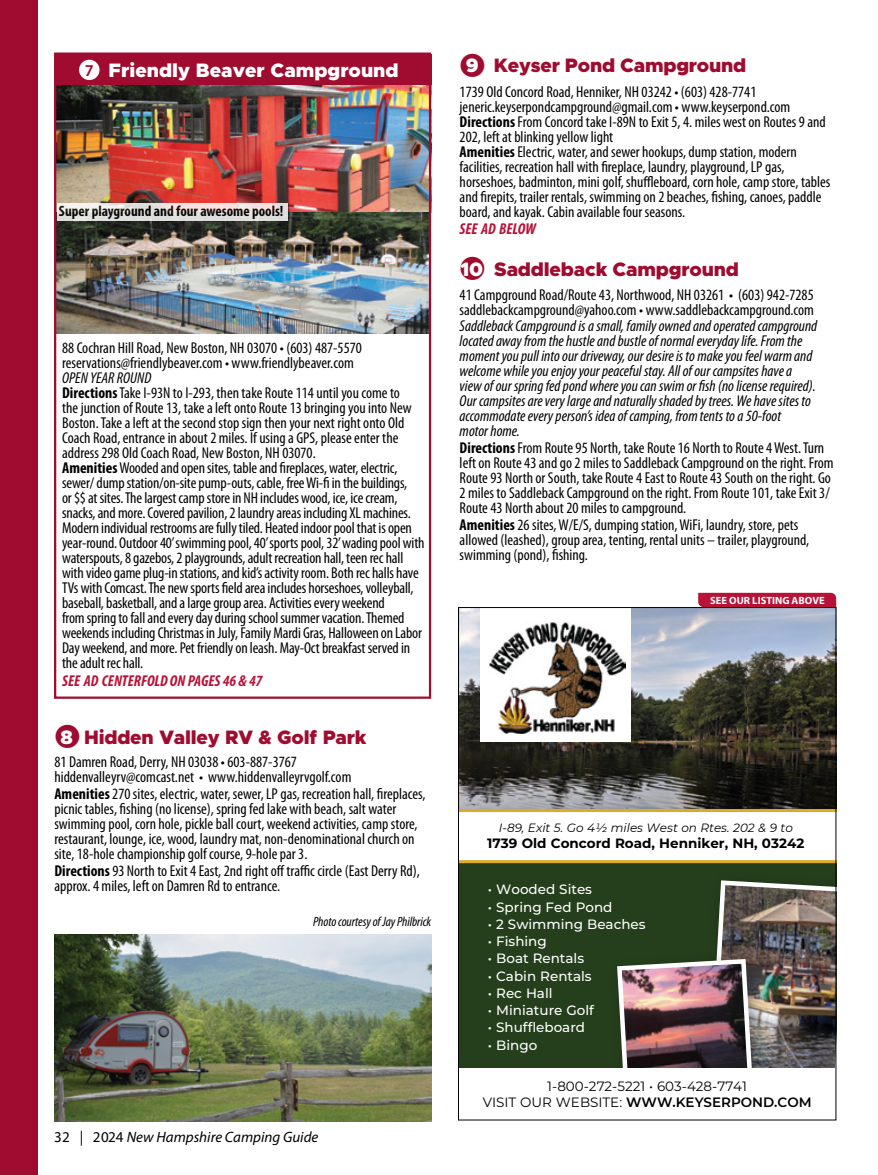
<style>
.page{position:relative;width:878px;height:1175px;background:#fff}
.page>*{position:absolute;margin:0;border:0;box-sizing:border-box;transform-origin:0 0}
.t1{font:900 19.5px "Metropolis";letter-spacing:-.01em;color:#a00c30}
.t2{font:900 19.5px "Metropolis";color:#fff}
.t3{font:condensed 15.75px/15px "Myriad Pro";color:#000}
.t4{font:italic condensed 15.75px/15px "Myriad Pro";color:#000}
.t5{font:italic 700 condensed 15.75px "Myriad Pro";color:#b81237}
.t6{font:700 condensed 15px "Myriad Pro";color:#000}
.t7{font:italic 15px "Myriad Pro";color:#000}
.t8{font:500 13.5px "Montserrat";color:#fff}
.t9{font:13.5px/15.9px "Montserrat";color:#000;text-align:center}
.t10{font:700 13.5px "Montserrat";color:#000}
.t11{font:italic condensed 13.5px "Myriad Pro";letter-spacing:-.01em;color:#000}
.t12{font:italic 12px "Montserrat";color:#000}
.t13{font:700 10.5px "Myriad Pro";color:#fff}
.s1{font-family:"Myriad Pro";font-weight:600;font-size:16.65px;color:#a00c30}
.s2{font-style:italic}
.s3{font-weight:700}
.s4{color:#fff}
.s5{font-style:normal}
.s6{font-weight:600}
</style>
<div class="page">
<div style="left:55px;top:54px;width:376px;height:32px;background:#a00c30"></div>
<div style="left:79px;top:60px;width:20px;height:20px;background:#fff;border-radius:50%"></div>
<img style="left:460px;top:609px;width:374px;height:200px">
<div style="left:458px;top:846px;width:378px;height:274px;background:#253f1c"></div>
<img style="left:617px;top:880px;width:217px;height:188px">
<div style="left:458px;top:1068px;width:378px;height:52px;background:#fff"></div>
<div style="left:481px;top:607px;width:150px;height:135px;background:#fff"></div>
<img style="left:489px;top:622px;width:136px;height:111px">
<svg style="left:460px;top:809px;width:374px;height:54px"></svg>
<img style="left:57px;top:85px;width:371px;height:249px">
<svg style="left:57px;top:203px;width:230px;height:17px;background:#e8e3e1"></svg>
<div style="left:54px;top:52px;width:377px;height:646px;border:2px solid #a00c30"></div>
<div style="left:698px;top:593px;width:138px;height:14px;background:#b81237"></div>
<img style="left:54px;top:934px;width:377px;height:187px">
<div style="left:0;top:0;width:37px;height:1174px;background:#a00c30"></div>
<p class="t2" style="left:85px;top:58px;width:315px"><span class="s1">7</span> Friendly Beaver Campground</p>
<p class="t6" style="left:59px;top:201px;width:226px">Super playground and four awesome pools!</p>
<p class="t3" style="left:62px;top:340px;width:301px">88 Cochran Hill Road, New Boston, NH 03070 • (603) 487-5570 reservations@friendlybeaver.com • www.friendlybeaver.com</p>
<p class="t3" style="left:62px;top:370px;width:364px"><span class="s2">OPEN YEAR ROUND<br></span><span class="s3">Directions</span> Take I-93N to I-293, then take Route 114 until you come to<br>the junction of Route 13, take a left onto Route 13 bringing you into New Boston. Take a left at the second stop sign then your next right onto Old Coach Road, entrance in about 2 miles. If using a GPS, please enter the address 298 Old Coach Road, New Boston, NH 03070.<br><span class="s3">Amenities</span> Wooded and open sites, table and fireplaces, water, electric, sewer/ dump station/on-site pump-outs, cable, free Wi-fi in the buildings,<br>or $$ at sites. The largest camp store in NH includes wood, ice, ice cream, snacks, and more. Covered pavilion, 2 laundry areas including XL machines.<br>Modern individual restrooms are fully tiled. Heated indoor pool that is open year-round. Outdoor 40’ swimming pool, 40’ sports pool, 32’ wading pool with waterspouts, 8 gazebos, 2 playgrounds, adult recreation hall, teen rec hall with video game plug-in stations, and kid’s activity room. Both rec halls have TVs with Comcast. The new sports field area includes horseshoes, volleyball, baseball, basketball, and a large group area. Activities every weekend<br>from spring to fall and every day during school summer vacation. Themed weekends including Christmas in July, Family Mardi Gras, Halloween on Labor Day weekend, and more. Pet friendly on leash. May-Oct breakfast served in the adult rec hall.</p>
<p class="t5" style="left:62px;top:671px;width:202px">SEE AD CENTERFOLD ON PAGES 46 &amp; 47</p>
<p class="t1" style="left:54px;top:724px;width:313px">●<span class="s4">8</span> Hidden Valley RV &amp; Golf Park</p>
<p class="t3" style="left:54px;top:754px;width:372px">81 Damren Road, Derry, NH 03038 • 603-887-3767 hiddenvalleyrv@comcast.net • www.hiddenvalleyrvgolf.com<br><span class="s3">Amenities</span> 270 sites, electric, water, sewer, LP gas, recreation hall, fireplaces, picnic tables, fishing (no license), spring fed lake with beach, salt water swimming pool, corn hole, pickle ball court, weekend activities, camp store, restaurant, lounge, ice, wood, laundry mat, non-denominational church on site, 18-hole championship golf course, 9-hole par 3.</p>
<p class="t3" style="left:54px;top:862px;width:367px"><span class="s3">Directions</span> 93 North to Exit 4 East, 2nd right off traffic circle (East Derry Rd), approx. 4 miles, left on Damren Rd to entrance.</p>
<p class="t11" style="left:313px;top:913px;width:119px">Photo courtesy of Jay Philbrick</p>
<p class="t7" style="left:54px;top:1128px;width:266px"><span class="s5">32 | 2024</span> New Hampshire Camping Guide</p>
<p class="t1" style="left:459px;top:53px;width:288px">●<span class="s4">9</span> Keyser Pond Campground</p>
<p class="t3" style="left:459px;top:84px;width:372px">1739 Old Concord Road, Henniker, NH 03242 • (603) 428-7741 jeneric.keyserpondcampground@gmail.com • www.keyserpond.com <span class="s3">Directions</span> From Concord take I-89N to Exit 5, 4. miles west on Routes 9 and 202, left at blinking yellow light<br><span class="s3">Amenities</span> Electric, water, and sewer hookups, dump station, modern facilities, recreation hall with fireplace, laundry, playground, LP gas, horseshoes, badminton, mini golf, shuffleboard, corn hole, camp store, tables and firepits, trailer rentals, swimming on 2 beaches, fishing, canoes, paddle board, and kayak. Cabin available four seasons.</p>
<p class="t5" style="left:459px;top:219px;width:78px">SEE AD BELOW</p>
<p class="t1" style="left:459px;top:257px;width:281px">●<span class="s4">10</span> Saddleback Campground</p>
<p class="t3" style="left:459px;top:287px;width:356px">41 Campground Road/Route 43, Northwood, NH 03261 • (603) 942-7285 saddlebackcampground@yahoo.com • www.saddlebackcampground.com</p>
<p class="t4" style="left:459px;top:318px;width:359px">Saddleback Campground is a small, family owned and operated campground located away from the hustle and bustle of normal everyday life. From the moment you pull into our driveway, our desire is to make you feel warm and welcome while you enjoy your peaceful stay. All of our campsites have a view of our spring fed pond where you can swim or fish (no license required).<br>Our campsites are very large and naturally shaded by trees. We have sites to accommodate every person’s idea of camping, from tents to a 50-foot<br>motor home.</p>
<p class="t3" style="left:459px;top:440px;width:375px"><span class="s3">Directions</span> From Route 95 North, take Route 16 North to Route 4 West. Turn left on Route 43 and go 2 miles to Saddleback Campground on the right. From Route 93 North or South, take Route 4 East to Route 43 South on the right. Go 2 miles to Saddleback Campground on the right. From Route 101, take Exit 3/ Route 43 North about 20 miles to campground.</p>
<p class="t3" style="left:459px;top:517px;width:351px"><span class="s3">Amenities</span> 26 sites, W/E/S, dumping station, WiFi, laundry, store, pets allowed (leashed), group area, tenting, rental units – trailer, playground, swimming (pond), fishing.</p>
<p class="t13" style="left:710px;top:594px;width:116px">SEE OUR LISTING ABOVE</p>
<p class="t12" style="left:499px;top:819px;width:295px">I-89, Exit 5. Go 4½ miles West on Rtes. 202 &amp; 9 to</p>
<p class="t10" style="left:487px;top:834px;width:318px">1739 Old Concord Road, Henniker, NH, 03242</p>
<p class="t8" style="left:488px;top:880px;width:106px">• Wooded Sites</p>
<p class="t8" style="left:488px;top:897px;width:126px">• Spring Fed Pond</p>
<p class="t8" style="left:488px;top:914px;width:159px">• 2 Swimming Beaches</p>
<p class="t8" style="left:488px;top:932px;width:60px">• Fishing</p>
<p class="t8" style="left:488px;top:949px;width:98px">• Boat Rentals</p>
<p class="t8" style="left:488px;top:966px;width:105px">• Cabin Rentals</p>
<p class="t8" style="left:488px;top:983px;width:66px">• Rec Hall</p>
<p class="t8" style="left:488px;top:1001px;width:107px">• Miniature Golf</p>
<p class="t8" style="left:488px;top:1018px;width:99px">• Shuffleboard</p>
<p class="t8" style="left:488px;top:1035px;width:51px">• Bingo</p>
<p class="t9" style="left:482px;top:1078px;width:330px">1-800-272-5221 • 603-428-7741<br>VISIT OUR WEBSITE: <span class="s6">WWW.KEYSERPOND.COM</span></p>
</div>
